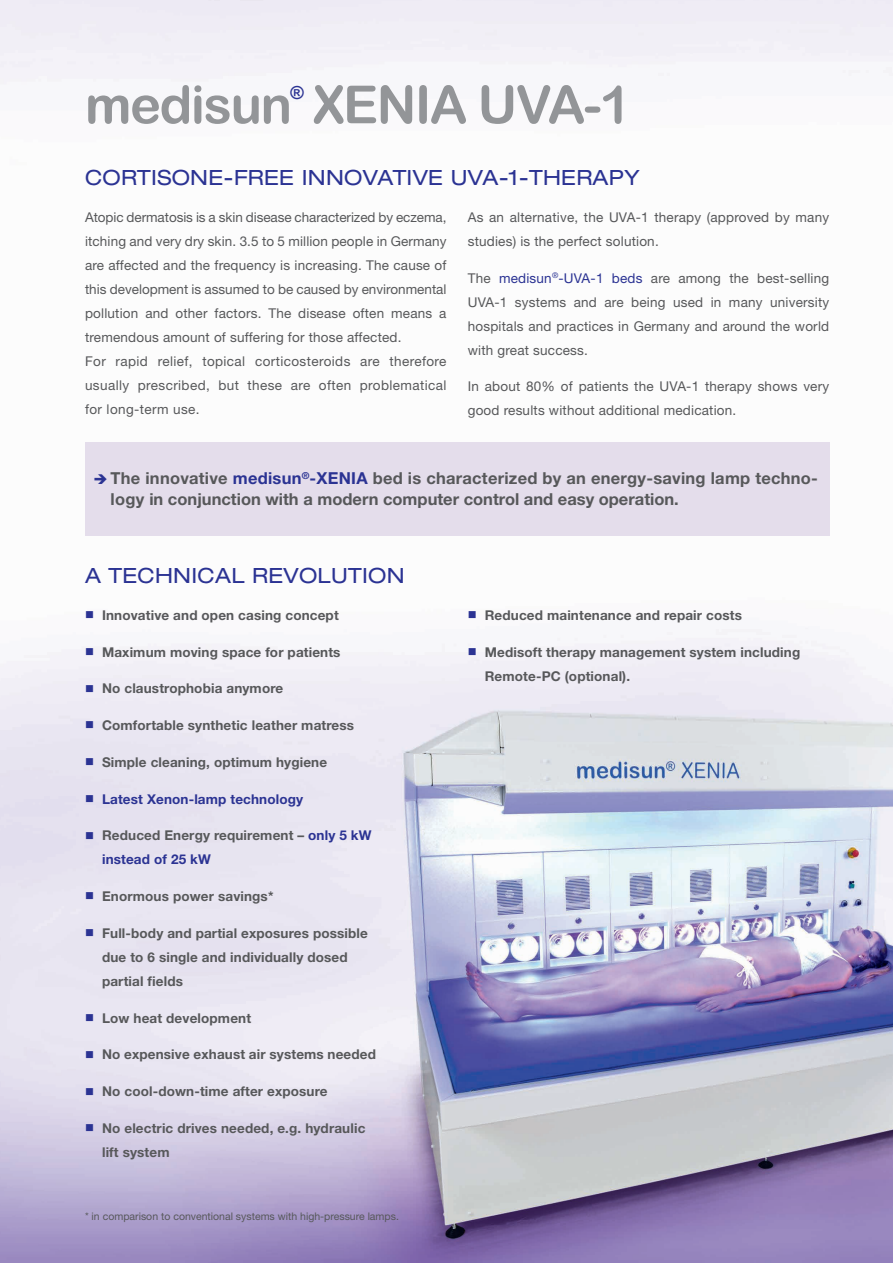
<style>
.page{position:relative;width:893px;height:1263px;background:#fff}
.page>*{position:absolute;margin:0;border:0;box-sizing:border-box;transform-origin:0 0}
.t1{font:52.5px "Arial Rounded MT Bold";letter-spacing:-.03em;color:#939598}
.t2{font:expanded 21px "Helvetica Neue LT Pro";letter-spacing:.015em;color:#2b3393}
.t3{font:18px "Arial Rounded MT Bold";color:#2b3393}
.t4{font:700 16.5px/21px "Helvetica Neue LT Pro";letter-spacing:.015em;color:#57585a}
.t5{font:13.5px/24px "Helvetica Neue LT Std";letter-spacing:.015em;color:#57585a}
.t6{font:700 13.5px/24px "Helvetica Neue LT Pro";letter-spacing:.01em;color:#57585a}
.t7{font:700 13.5px "Helvetica Neue LT Pro";letter-spacing:.01em;color:#2b3393}
.t8{font:10.5px "Helvetica Neue LT Std";color:#57585a}
.s1{color:#2b3393}
</style>
<div class="page">
<img style="left:0;top:0;width:893px;height:1263px">
<div style="left:85px;top:442px;width:744px;height:94px;background:#e4ddeb"></div>
<h1 class="t1" style="left:85px;top:74px;width:547px">medisun XENIA UVA-1</h1>
<h3 class="t3" style="left:291px;top:82px;width:15px">®</h3>
<h2 class="t2" style="left:85px;top:166px;width:556px">CORTISONE-FREE INNOVATIVE UVA-1-THERAPY</h2>
<p class="t5" style="left:85px;top:205px;width:363px">Atopic dermatosis is a skin disease characterized by eczema, itching and very dry skin. 3.5 to 5 million people in Germany are affected and the frequency is increasing. The cause of this development is assumed to be caused by environmental pollution and other factors. The disease often means a tremendous amount of suffering for those affected.<br>For rapid relief, topical corticosteroids are therefore usually prescribed, but these are often problematical for long-term use.</p>
<p class="t5" style="left:468px;top:205px;width:363px">As an alternative, the UVA-1 therapy (approved by many studies) is the perfect solution.</p>
<p class="t5" style="left:468px;top:266px;width:363px;text-align:justify">The <span class="s1">medisun</span><sup>®</sup><span class="s1">-UVA-1 beds</span> are among the best-selling UVA-1 systems and are being used in many university hospitals and practices in Germany and around the world with great success.</p>
<p class="t5" style="left:468px;top:374px;width:363px">In about 80% of patients the UVA-1 therapy shows very good results without additional medication.</p>
<p class="t4" style="left:111px;top:468px;width:709px;text-indent:-17px"><span class="s1">➔</span> The innovative <span class="s1">medisun</span><sup>®</sup><span class="s1">-XENIA</span> bed is characterized by an energy-saving lamp techno&shy;logy in conjunction with a modern computer control and easy operation.</p>
<h2 class="t2" style="left:85px;top:563px;width:321px">A TECHNICAL REVOLUTION</h2>
<p class="t6" style="left:85px;top:603px;width:255px"><span class="s1">■</span> Innovative and open casing concept</p>
<p class="t6" style="left:85px;top:639px;width:257px"><span class="s1">■</span> Maximum moving space for patients</p>
<p class="t6" style="left:85px;top:676px;width:200px"><span class="s1">■</span> No claustrophobia anymore</p>
<p class="t6" style="left:85px;top:713px;width:271px"><span class="s1">■</span> Comfortable synthetic leather matress</p>
<p class="t6" style="left:85px;top:750px;width:244px"><span class="s1">■</span> Simple cleaning, optimum hygiene</p>
<p class="t7" style="left:85px;top:790px;width:220px">■ Latest Xenon-lamp technology</p>
<p class="t6" style="left:102px;top:823px;width:271px;text-indent:-17px"><span class="s1">■</span> Reduced Energy requirement – <span class="s1">only 5 kW instead of 25 kW</span></p>
<p class="t6" style="left:85px;top:884px;width:190px"><span class="s1">■</span> Enormous power savings*</p>
<p class="t6" style="left:102px;top:921px;width:267px;text-indent:-17px"><span class="s1">■</span> Full-body and partial exposures possible due to 6 single and individually dosed partial fields</p>
<p class="t6" style="left:85px;top:1005px;width:168px"><span class="s1">■</span> Low heat development</p>
<p class="t6" style="left:85px;top:1042px;width:292px"><span class="s1">■</span> No expensive exhaust air systems needed</p>
<p class="t6" style="left:85px;top:1079px;width:244px"><span class="s1">■</span> No cool-down-time after exposure</p>
<p class="t6" style="left:102px;top:1116px;width:265px;text-indent:-17px"><span class="s1">■</span> No electric drives needed, e.g. hydraulic lift system</p>
<p class="t8" style="left:85px;top:1210px;width:315px">* in comparison to conventional systems with high-pressure lamps.</p>
<p class="t6" style="left:468px;top:603px;width:276px"><span class="s1">■</span> Reduced maintenance and repair costs</p>
<p class="t6" style="left:485px;top:639px;width:317px;text-indent:-17px"><span class="s1">■</span> Medisoft therapy management system including<br>Remote-PC (optional).</p>
</div>
